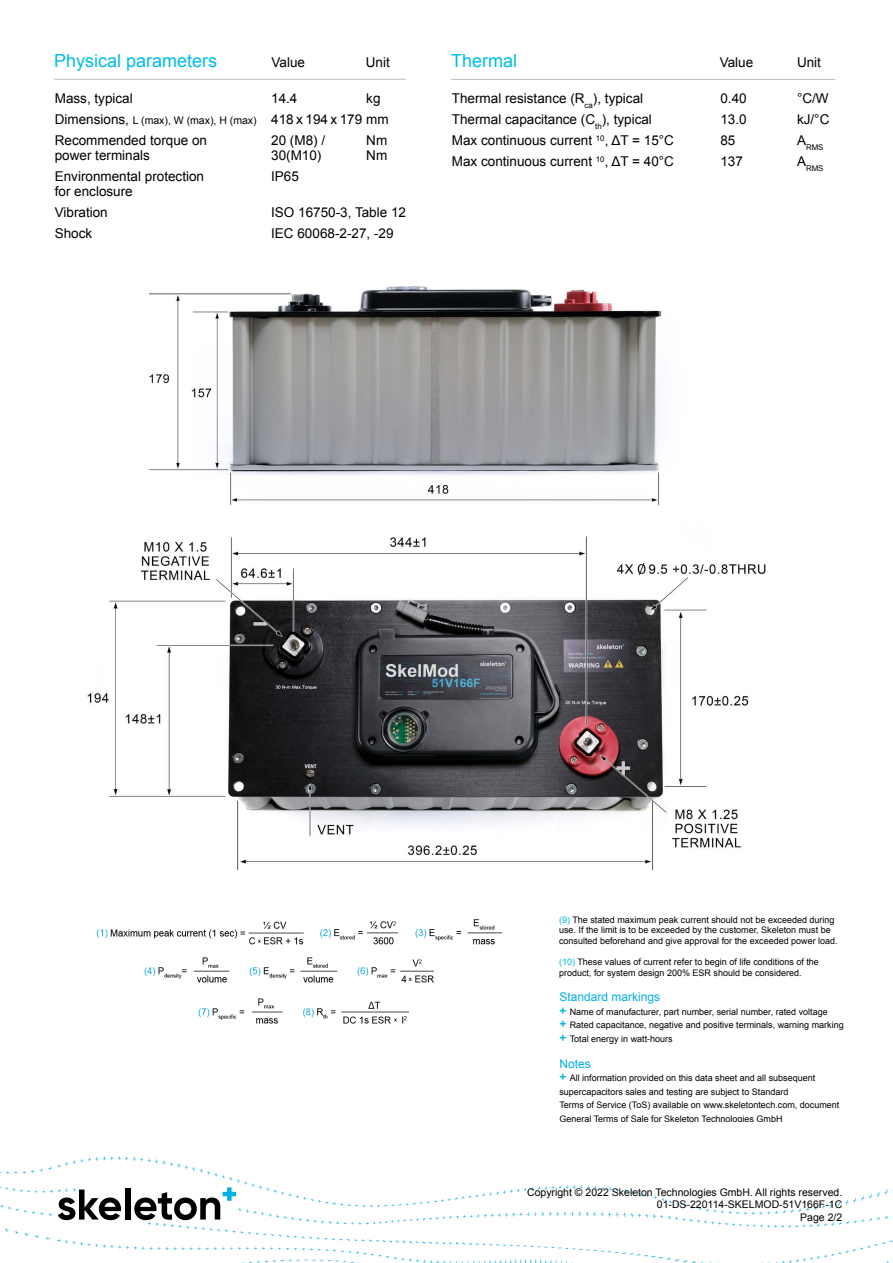
<style>
.page{position:relative;width:893px;height:1263px;background:#fff}
.page>*{position:absolute;margin:0;border:0;box-sizing:border-box;transform-origin:0 0}
.t1{font:18px "Arial";color:#00bce7}
.t2{font:13.5px/21px "Arial";color:#000}
.t3{font:12px "Arial";color:#00b0e5}
.t4{font:10.5px/12.6px "Arial";color:#000;text-align:right}
.t5{font:9px/13.5px "Arial";color:#000}
.t6{font:7.8px "Arial";color:#000}
.s1{font-size:13.5px}
.s2{color:#00bce4}
.s3{font-weight:700;font-size:12px;color:#00bce7}
</style>
<div class="page">
<img style="left:87px;top:536px;width:679px;height:335px">
<hr style="left:54px;top:79px;width:352px;height:1px;background:#bcbec0">
<hr style="left:451px;top:79px;width:384px;height:1px;background:#bcbec0">
<img style="left:96px;top:919px;width:406px;height:105px">
<img style="left:148px;top:286px;width:514px;height:220px">
<img style="left:0;top:1156px;width:893px;height:107px">
<svg style="left:49px;top:1182px;width:190px;height:44px"></svg>
<h1 class="t1" style="left:54px;top:49px;width:165px">Physical parameters</h1>
<h2 class="t2" style="left:272px;top:52px;width:35px">Value</h2>
<h2 class="t2" style="left:366px;top:52px;width:26px">Unit</h2>
<h1 class="t1" style="left:451px;top:49px;width:68px">Thermal</h1>
<h2 class="t2" style="left:720px;top:52px;width:35px">Value</h2>
<h2 class="t2" style="left:797px;top:52px;width:26px">Unit</h2>
<h2 class="t2" style="left:366px;top:88px;width:16px">kg</h2>
<h2 class="t2" style="left:271px;top:109px;width:119px">418 x 194 x 179 mm</h2>
<h2 class="t2" style="left:366px;top:130px;width:22px">Nm</h2>
<h2 class="t2" style="left:366px;top:145px;width:22px">Nm</h2>
<h2 class="t2" style="left:452px;top:88px;width:224px">Thermal resistance (R<sub>ca</sub>), typical Thermal capacitance (C<sub>th</sub>), typical Max continuous current <sup>10</sup>, ΔT = 15°C Max continuous current <sup>10</sup>, ΔT = 40°C</h2>
<h2 class="t2" style="left:797px;top:88px;width:34px">°C/W kJ/°C</h2>
<p class="t6" style="left:797px;top:142px;width:28px"><sup>A</sup>RMS</p>
<p class="t6" style="left:797px;top:163px;width:28px"><sup>A</sup>RMS</p>
<h2 class="t2" style="left:271px;top:88px;width:28px">14.4</h2>
<h2 class="t2" style="left:271px;top:133px;width:56px;line-height:15px">20 (M8) /<br>30(M10)</h2>
<h2 class="t2" style="left:271px;top:166px;width:29px">IP65</h2>
<h2 class="t2" style="left:271px;top:202px;width:136px">ISO 16750-3, Table 12<br>IEC 60068-2-27, -29</h2>
<h2 class="t2" style="left:720px;top:88px;width:28px">0.40<br>13.0<br>85<br>137</h2>
<h2 class="t2" style="left:55px;top:88px;width:80px">Mass, typical</h2>
<p class="t4" style="left:55px;top:114px;width:203px"><span class="s1">Dimensions,</span> L (max), W (max), H (max)</p>
<h2 class="t2" style="left:55px;top:133px;width:154px;line-height:15px">Recommended torque on power terminals</h2>
<h2 class="t2" style="left:55px;top:169px;width:151px;line-height:15px">Environmental protection for enclosure</h2>
<h2 class="t2" style="left:55px;top:202px;width:55px">Vibration<br>Shock</h2>
<p class="t5" style="left:559px;top:914px;width:280px;line-height:10.5px"><span class="s2">(9)</span> The stated maximum peak current should not be exceeded during use. If the limit is to be exceeded by the customer, Skeleton must be consulted beforehand and give approval for the exceeded power load.</p>
<p class="t5" style="left:559px;top:957px;width:261px;line-height:10.5px"><span class="s2">(10)</span> These values of current refer to begin of life conditions of the product, for system design 200% ESR should be considered.</p>
<h3 class="t3" style="left:559px;top:989px;width:102px">Standard markings</h3>
<p class="t5" style="left:559px;top:1005px;width:286px"><span class="s3">+</span> Name of manufacturer, part number, serial number, rated voltage<br><span class="s3">+</span> Rated capacitance, negative and positive terminals, warning marking <span class="s3">+</span> Total energy in watt-hours</p>
<h3 class="t3" style="left:559px;top:1056px;width:33px">Notes</h3>
<p class="t5" style="left:559px;top:1072px;width:282px"><span class="s3">+</span> All information provided on this data sheet and all subsequent supercapacitors sales and testing are subject to Standard<br>Terms of Service (ToS) available on www.skeletontech.com, document General Terms of Sale for Skeleton Technologies GmbH</p>
<p class="t4" style="left:527px;top:1186px;width:317px">Copyright © 2022 Skeleton Technologies GmbH. All rights reserved.</p>
<p class="t4" style="left:835px;top:1199px;width:9px">B</p>
<p class="t4" style="left:828px;top:1211px;width:7px">1</p>
<p class="t4" style="left:657px;top:1198px;width:187px">01-DS-220114-SKELMOD-51V166F-1C<br>Page 2/2</p>
</div>
